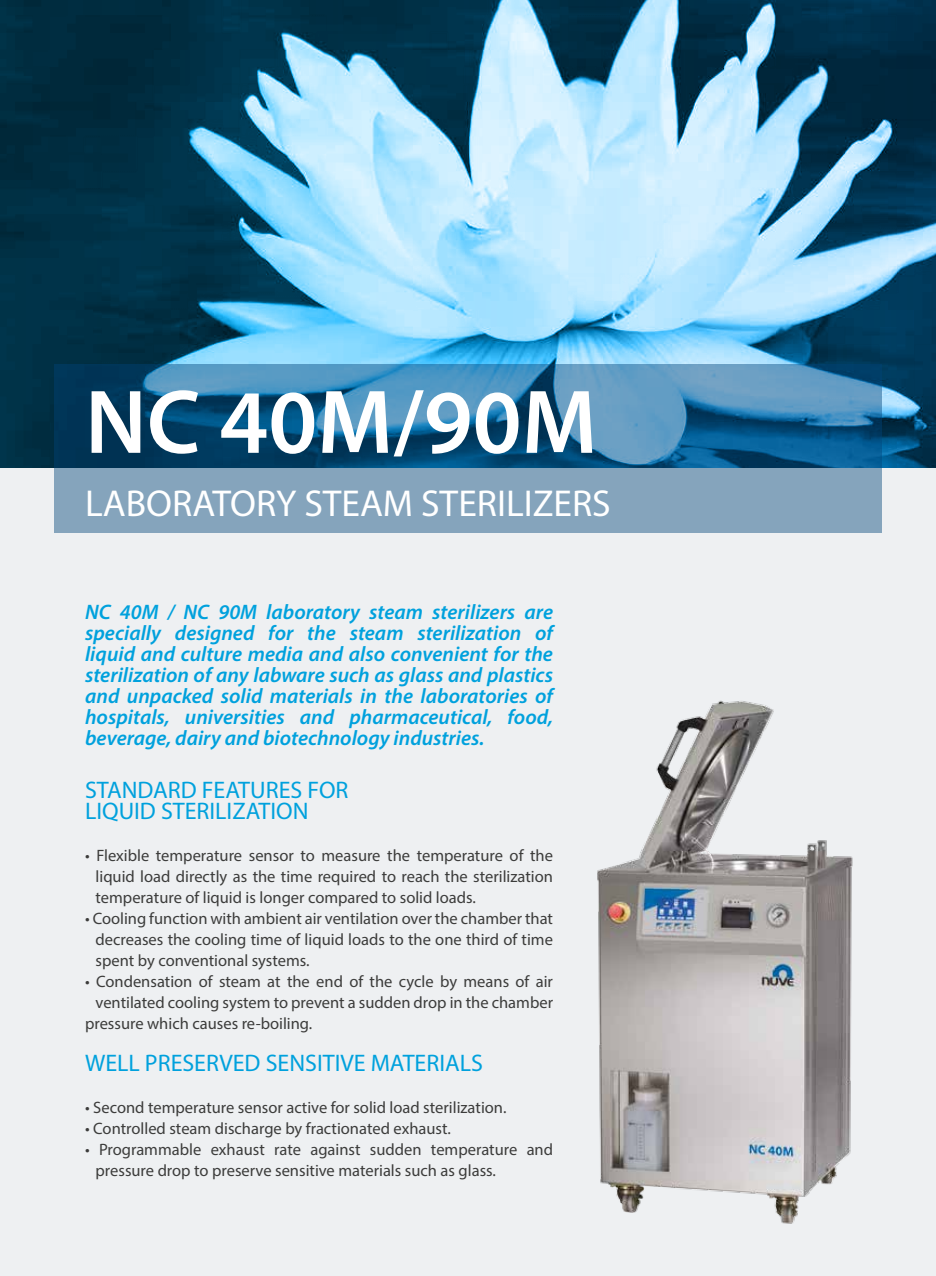
<style>
.page{position:relative;width:936px;height:1276px;background:#fff}
.page>*{position:absolute;margin:0;border:0;box-sizing:border-box;transform-origin:0 0}
.t1{font:600 91.35px "Myriad Pro";color:#fff}
.t2{font:37.5px "Myriad Pro";color:#fff}
.t3{font:24px/21px "Myriad Pro";color:#00a1dd}
.t4{font:italic 600 21px/21px "Myriad Pro";color:#00a1dd;text-align:justify}
.t5{font:16.5px/21px "Myriad Pro";color:#3c3c3b;text-align:justify}
</style>
<div class="page">
<div style="left:0;top:0;width:935px;height:1276px;background:#eef0f2"></div>
<img style="left:0;top:0;width:935px;height:467px">
<svg style="left:54px;top:364px;width:827px;height:168px;background:#4b7fa2"></svg>
<img style="left:597px;top:700px;width:256px;height:524px">
<h1 class="t1" style="left:85px;top:364px;width:513px">NC 40M/90M</h1>
<h2 class="t2" style="left:85px;top:480px;width:527px">LABORATORY STEAM STERILIZERS</h2>
<p class="t4" style="left:85px;top:601px;width:469px">NC 40M / NC 90M laboratory steam sterilizers are specially designed for the steam sterilization of liquid and culture media and also convenient for the sterilization of any labware such as glass and plastics and unpacked solid materials in the laboratories of hospitals, universities and pharmaceutical, food, beverage, dairy and biotechnology industries.</p>
<h3 class="t3" style="left:85px;top:779px;width:265px">STANDARD FEATURES FOR<br>LIQUID STERILIZATION</h3>
<p class="t5" style="left:96px;top:844px;width:459px;text-indent:-10px">• Flexible temperature sensor to measure the temperature of the liquid load directly as the time required to reach the sterilization temperature of liquid is longer compared to solid loads.</p>
<p class="t5" style="left:96px;top:908px;width:459px;text-indent:-10px">• Cooling function with ambient air ventilation over the chamber that decreases the cooling time of liquid loads to the one third of time spent by conventional systems.</p>
<p class="t5" style="left:85px;top:971px;width:469px">• Condensation of steam at the end of the cycle by means of air</p>
<p class="t5" style="left:96px;top:992px;width:459px">ventilated cooling system to prevent a sudden drop in the chamber</p>
<p class="t5" style="left:85px;top:1013px;width:229px">pressure which causes re-boiling.</p>
<h3 class="t3" style="left:85px;top:1052px;width:399px">WELL PRESERVED SENSITIVE MATERIALS</h3>
<p class="t5" style="left:85px;top:1096px;width:423px">• Second temperature sensor active for solid load sterilization.</p>
<p class="t5" style="left:85px;top:1118px;width:367px">• Controlled steam discharge by fractionated exhaust.</p>
<p class="t5" style="left:96px;top:1139px;width:459px;text-indent:-10px">• Programmable exhaust rate against sudden temperature and pressure drop to preserve sensitive materials such as glass.</p>
</div>
